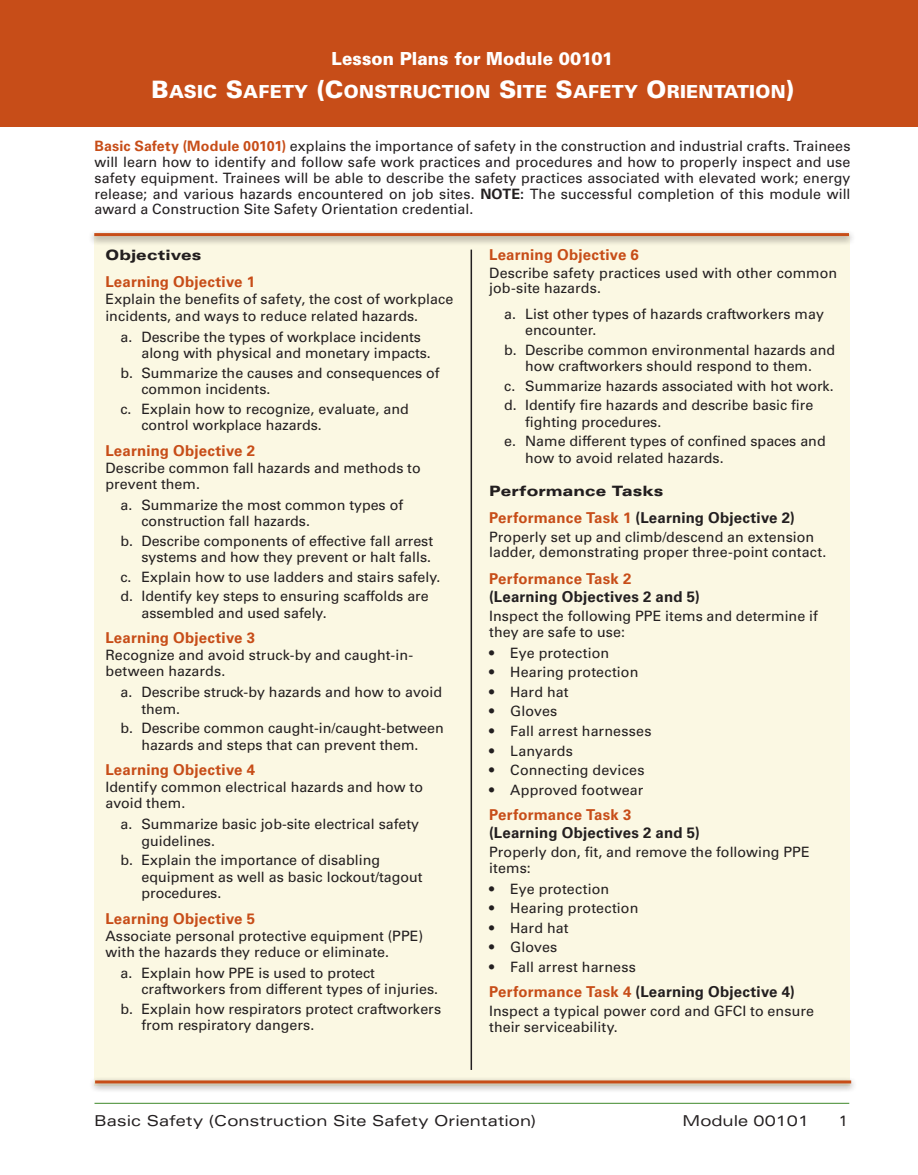
<style>
.page{position:relative;width:918px;height:1175px;background:#fff}
.page>*{position:absolute;margin:0;border:0;box-sizing:border-box;transform-origin:0 0}
.CF_LP_TTL{font:900 18px "Univers LT Std";letter-spacing:.015em;color:#fff}
.CF_LP_SUPTTL{font:900 18px "Univers LT Std";color:#fff;scale:.94 1}
.CF_LP_PT_NUM{font:700 15px/18px "Univers LT Std";letter-spacing:.01em;color:#231f20}
.CF_LP_OBJ_NUM{font:700 15px "Univers LT Std";letter-spacing:.01em;color:#c74d18}
.t1{font:expanded 15px "Univers LT Std";color:#231f20}
.t2{font:15px "Univers LT Std";color:#231f20}
.CF_LP_OBJ_BL{font:14.25px/16.5px "Univers LT Std";color:#231f20}
.Learning_Objective_Q{font:14.25px/15.8px "Univers LT Std";letter-spacing:.005em;color:#231f20}
.CF_LP_FIRST{font:14.25px/15.8px "Univers LT Std";letter-spacing:.01em;color:#231f20;text-align:justify}
.CF_LP_PT{font:14.25px "Univers LT Std";letter-spacing:.01em;color:#231f20}
.CF_LP_PT_SUPTTL{font:900 expanded 14.25px "Univers LT Std";letter-spacing:.005em;color:#231f20}
.CF_LP_OBJ_SUPTTL{font:900 expanded 14.25px "Univers LT Std";letter-spacing:.01em;color:#231f20}
.s1{font-size:24px}
.s2{font-weight:700;color:#c74d18}
.s3{font-weight:700}
.s4{color:#c74d18}
</style>
<div class="page">
<hr style="left:94px;top:1102px;width:755px;height:1px;background:#549641">
<div style="left:0;top:0;width:918px;height:126px;background:#c74d18"></div>
<div style="left:95px;top:234px;width:755px;height:851px;background:#fbf8e3"></div>
<div style="left:89px;top:1077px;width:769px;height:15px;background:#231f20;opacity:.6"></div>
<hr style="left:95px;top:1080px;width:756px;height:3px;background:#c74d18">
<div style="left:88px;top:230px;width:767px;height:15px;background:#231f20;opacity:.6"></div>
<hr style="left:94px;top:233px;width:755px;height:3px;background:#c74d18">
<hr style="left:471px;top:249px;width:1px;height:821px;background:#231f20">
<p class="CF_LP_SUPTTL" style="left:332px;top:47px;width:301px">Lesson Plans for Module 00101</p>
<p class="CF_LP_TTL" style="left:151px;top:80px;width:644px"><span class="s1">B</span>ASIC <span class="s1">S</span>AFETY <span class="s1">(C</span>ONSTRUCTION <span class="s1">S</span>ITE <span class="s1">S</span>AFETY <span class="s1">O</span>RIENTATION<span class="s1">)</span></p>
<p class="CF_LP_FIRST" style="left:94px;top:138px;width:758px"><span class="s2">Basic Safety (Module 00101)</span> explains the importance of safety in the construction and industrial crafts. Trainees will learn how to identify and follow safe work practices and procedures and how to properly inspect and use safety equipment. Trainees will be able to describe the safety practices associated with elevated work; energy release; and various hazards encountered on job sites. <span class="s3">NOTE:</span> The successful completion of this module will award a Construction Site Safety Orientation credential.</p>
<p class="CF_LP_OBJ_SUPTTL" style="left:105px;top:246px;width:97px">Objectives</p>
<p class="CF_LP_OBJ_NUM" style="left:105px;top:273px;width:151px">Learning Objective 1</p>
<p class="Learning_Objective_Q" style="left:105px;top:291px;width:350px;line-height:16.5px">Explain the benefits of safety, the cost of workplace incidents, and ways to reduce related hazards.</p>
<p class="CF_LP_OBJ_BL" style="left:141px;top:328px;width:291px;text-indent:-21px">a. Describe the types of workplace incidents along with physical and monetary impacts.</p>
<p class="CF_LP_OBJ_BL" style="left:141px;top:364px;width:300px;text-indent:-21px">b. Summarize the causes and consequences of common incidents.</p>
<p class="CF_LP_OBJ_BL" style="left:141px;top:400px;width:269px;text-indent:-21px">c. Explain how to recognize, evaluate, and control workplace hazards.</p>
<p class="CF_LP_OBJ_NUM" style="left:105px;top:441px;width:151px">Learning Objective 2</p>
<p class="Learning_Objective_Q" style="left:105px;top:460px;width:317px">Describe common fall hazards and methods to prevent them.</p>
<p class="CF_LP_OBJ_BL" style="left:141px;top:496px;width:263px;text-indent:-21px">a. Summarize the most common types of construction fall hazards.</p>
<p class="CF_LP_OBJ_BL" style="left:120px;top:532px;width:314px;text-align:right">b. Describe components of effective fall arrest systems and how they prevent or halt falls.</p>
<p class="CF_LP_OBJ_BL" style="left:120px;top:568px;width:322px">c. Explain how to use ladders and stairs safely.</p>
<p class="CF_LP_OBJ_BL" style="left:141px;top:588px;width:289px;text-indent:-21px">d. Identify key steps to ensuring scaffolds are assembled and used safely.</p>
<p class="CF_LP_OBJ_NUM" style="left:105px;top:629px;width:151px">Learning Objective 3</p>
<p class="Learning_Objective_Q" style="left:105px;top:647px;width:309px">Recognize and avoid struck-by and caught-in&shy;between hazards.</p>
<p class="CF_LP_OBJ_BL" style="left:141px;top:684px;width:302px;text-indent:-21px">a. Describe struck-by hazards and how to avoid them.</p>
<p class="CF_LP_OBJ_BL" style="left:120px;top:720px;width:325px;text-align:center">b. Describe common caught-in/caught-between hazards and steps that can prevent them.</p>
<p class="CF_LP_OBJ_NUM" style="left:105px;top:761px;width:151px">Learning Objective 4</p>
<p class="Learning_Objective_Q" style="left:105px;top:779px;width:319px">Identify common electrical hazards and how to avoid them.</p>
<p class="CF_LP_OBJ_BL" style="left:141px;top:816px;width:279px;text-indent:-21px">a. Summarize basic job-site electrical safety guidelines.</p>
<p class="CF_LP_OBJ_BL" style="left:141px;top:852px;width:283px;text-indent:-21px">b. Explain the importance of disabling equipment as well as basic lockout/tagout procedures.</p>
<p class="CF_LP_OBJ_NUM" style="left:105px;top:909px;width:151px">Learning Objective 5</p>
<p class="Learning_Objective_Q" style="left:105px;top:928px;width:319px">Associate personal protective equipment (PPE) with the hazards they reduce or eliminate.</p>
<p class="CF_LP_OBJ_BL" style="left:141px;top:964px;width:298px;text-indent:-21px">a. Explain how PPE is used to protect craftworkers from different types of injuries.</p>
<p class="CF_LP_OBJ_BL" style="left:141px;top:1000px;width:301px;text-indent:-21px">b. Explain how respirators protect craftworkers from respiratory dangers.</p>
<p class="CF_LP_OBJ_NUM" style="left:489px;top:246px;width:151px">Learning Objective 6</p>
<p class="CF_LP_FIRST" style="left:489px;top:265px;width:350px">Describe safety practices used with other common job-site hazards.</p>
<p class="CF_LP_OBJ_BL" style="left:525px;top:305px;width:300px;text-indent:-21px">a. List other types of hazards craftworkers may encounter.</p>
<p class="CF_LP_OBJ_BL" style="left:504px;top:341px;width:333px;text-align:center">b. Describe common environmental hazards and how craftworkers should respond to them.</p>
<p class="CF_LP_OBJ_BL" style="left:504px;top:377px;width:331px">c. Summarize hazards associated with hot work.</p>
<p class="CF_LP_OBJ_BL" style="left:525px;top:397px;width:290px;text-indent:-21px">d. Identify fire hazards and describe basic fire fighting procedures.</p>
<p class="CF_LP_OBJ_BL" style="left:525px;top:433px;width:302px;text-indent:-21px">e. Name different types of confined spaces and how to avoid related hazards.</p>
<p class="CF_LP_PT_SUPTTL" style="left:489px;top:482px;width:176px">Performance Tasks</p>
<p class="CF_LP_PT_NUM" style="left:489px;top:509px;width:307px"><span class="s4">Performance Task 1</span> (Learning Objective 2)</p>
<p class="Learning_Objective_Q" style="left:489px;top:529px;width:339px">Properly set up and climb/descend an extension ladder, demonstrating proper three-point contact.</p>
<p class="CF_LP_PT_NUM" style="left:489px;top:570px;width:212px"><span class="s4">Performance Task 2 </span>(Learning Objectives 2 and 5)</p>
<p class="Learning_Objective_Q" style="left:489px;top:608px;width:330px">Inspect the following PPE items and determine if they are safe to use:</p>
<p class="CF_LP_PT" style="left:489px;top:644px;width:121px">• Eye protection</p>
<p class="CF_LP_PT" style="left:489px;top:664px;width:151px">• Hearing protection</p>
<p class="CF_LP_PT" style="left:489px;top:683px;width:81px">• Hard hat</p>
<p class="CF_LP_PT" style="left:489px;top:703px;width:70px">• Gloves</p>
<p class="CF_LP_PT" style="left:489px;top:722px;width:164px">• Fall arrest harnesses</p>
<p class="CF_LP_PT" style="left:489px;top:742px;width:85px">• Lanyards</p>
<p class="CF_LP_PT" style="left:489px;top:761px;width:157px">• Connecting devices</p>
<p class="CF_LP_PT" style="left:489px;top:781px;width:156px">• Approved footwear</p>
<p class="CF_LP_PT_NUM" style="left:489px;top:806px;width:212px"><span class="s4">Performance Task 3 </span>(Learning Objectives 2 and 5)</p>
<p class="Learning_Objective_Q" style="left:489px;top:844px;width:322px">Properly don, fit, and remove the following PPE items:</p>
<p class="CF_LP_PT" style="left:489px;top:880px;width:121px">• Eye protection</p>
<p class="CF_LP_PT" style="left:489px;top:899px;width:151px">• Hearing protection</p>
<p class="CF_LP_PT" style="left:489px;top:919px;width:81px">• Hard hat</p>
<p class="CF_LP_PT" style="left:489px;top:938px;width:70px">• Gloves</p>
<p class="CF_LP_PT" style="left:489px;top:958px;width:148px">• Fall arrest harness</p>
<p class="CF_LP_PT_NUM" style="left:489px;top:983px;width:307px"><span class="s4">Performance Task 4</span> (Learning Objective 4)</p>
<p class="Learning_Objective_Q" style="left:489px;top:1003px;width:326px">Inspect a typical power cord and GFCI to ensure their serviceability.</p>
<p class="t1" style="left:94px;top:1111px;width:443px">Basic Safety (Construction Site Safety Orientation)</p>
<p class="t1" style="left:683px;top:1111px;width:128px">Module 00101</p>
<p class="t2" style="left:839px;top:1111px;width:10px">1</p>
</div>
